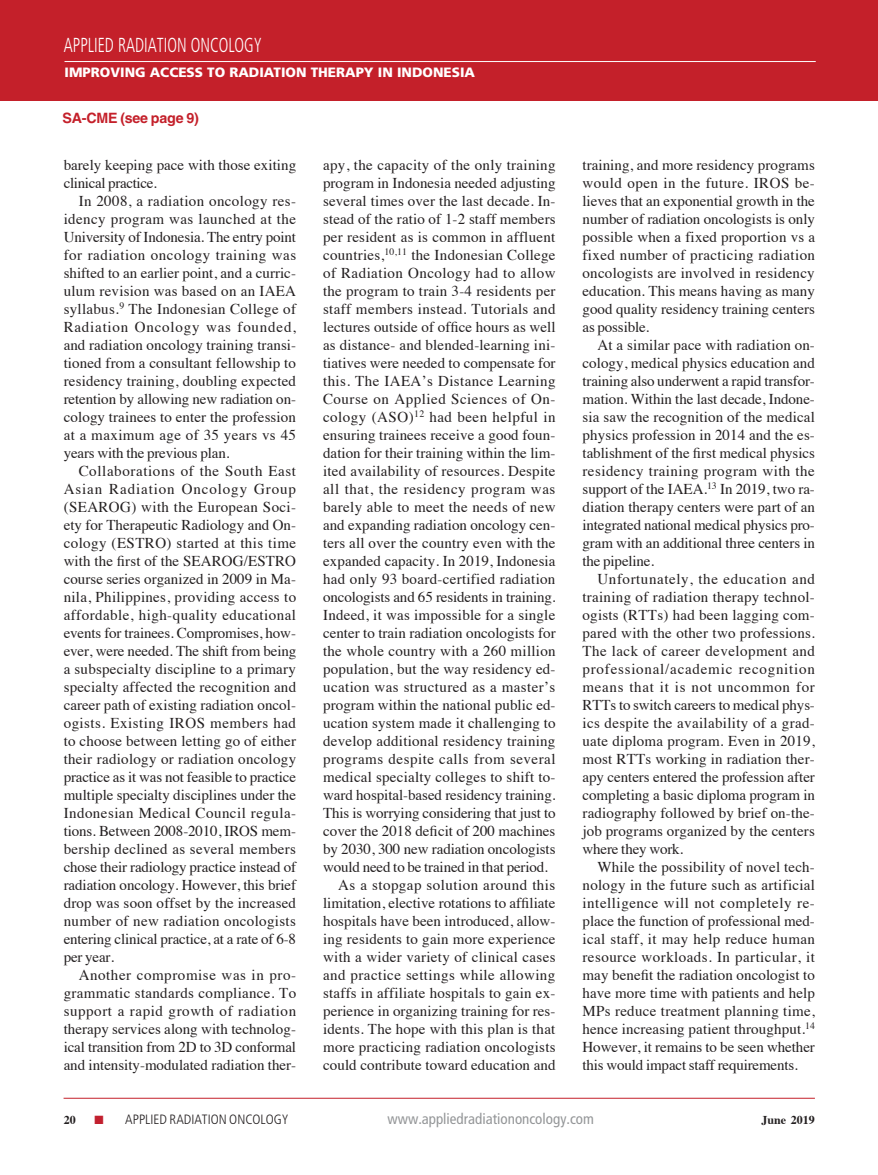
<style>
.page{position:relative;width:878px;height:1175px;background:#fff}
.page>*{position:absolute;margin:0;border:0;box-sizing:border-box;transform-origin:0 0}
.t1{font:300 condensed 20.25px "Frutiger";color:#fff;scale:.8 1}
.Article_body_copy{font:15px/18px "Times";letter-spacing:-.005em;color:#231f20;text-align:justify}
.t2{font:condensed 15px "Frutiger";color:#949698}
.t3{font:700 14.25px "Helvetica";letter-spacing:-.015em;color:#c4202a}
.t4{font:900 13.5px "Frutiger";color:#fff}
.t5{font:300 condensed 13.5px "Frutiger";color:#231f20}
.t6{font:700 12px "Times";color:#231f20}
.s1{color:#c2202f}
</style>
<div class="page">
<div style="left:0;top:0;width:877px;height:101px;background:#c4202a"></div>
<hr style="left:877px;top:0;width:1px;height:101px;background:#c4202a">
<hr style="left:64px;top:1097px;width:750px;height:1px;background:#c4202a">
<hr style="left:64px;top:61px;width:751px;height:1px;background:#fff">
<h1 class="t1" style="left:64px;top:34px;width:249px">APPLIED RADIATION ONCOLOGY</h1>
<p class="t4" style="left:65px;top:64px;width:412px">IMPROVING ACCESS TO RADIATION THERAPY IN INDONESIA</p>
<p class="t3" style="left:62px;top:109px;width:138px">SA-CME (see page 9)</p>
<p class="Article_body_copy" style="left:64px;top:154px;width:234px">barely keeping pace with those exiting clinical practice.</p>
<p class="Article_body_copy" style="left:64px;top:190px;width:234px;text-indent:15px">In 2008, a radiation oncology res&shy;idency program was launched at the University of Indonesia. The entry point for radiation oncology training was shifted to an earlier point, and a curric&shy;ulum revision was based on an IAEA syllabus.<sup>9</sup> The Indonesian College of Radiation Oncology was founded, and radiation oncology training transi&shy;tioned from a consultant fellowship to residency training, doubling expected retention by allowing new radiation on&shy;cology trainees to enter the profession at a maximum age of 35 years vs 45 years with the previous plan.</p>
<p class="Article_body_copy" style="left:64px;top:460px;width:234px;text-indent:15px">Collaborations of the South East Asian Radiation Oncology Group (SEAROG) with the European Soci&shy;ety for Therapeutic Radiology and On&shy;cology (ESTRO) started at this time with the first of the SEAROG/ESTRO course series organized in 2009 in Ma&shy;nila, Philippines, providing access to affordable, high-quality educational events for trainees. Compromises, how&shy;ever, were needed. The shift from being a subspecialty discipline to a primary specialty affected the recognition and career path of existing radiation oncol&shy;ogists. Existing IROS members had to choose between letting go of either their radiology or radiation oncology practice as it was not feasible to practice multiple specialty disciplines under the Indonesian Medical Council regula&shy;tions. Between 2008-2010, IROS mem&shy;bership declined as several members chose their radiology practice instead of radiation oncology. However, this brief drop was soon offset by the increased number of new radiation oncologists entering clinical practice, at a rate of 6-8 per year.</p>
<p class="Article_body_copy" style="left:64px;top:964px;width:234px;text-indent:15px">Another compromise was in pro&shy;grammatic standards compliance. To support a rapid growth of radiation therapy services along with technolog&shy;ical transition from 2D to 3D conformal and intensity-modulated radiation ther-</p>
<p class="Article_body_copy" style="left:323px;top:154px;width:234px">apy, the capacity of the only training program in Indonesia needed adjusting several times over the last decade. In&shy;stead of the ratio of 1-2 staff members per resident as is common in affluent countries,<sup>10,11</sup> the Indonesian College of Radiation Oncology had to allow the program to train 3-4 residents per staff members instead. Tutorials and lectures outside of office hours as well as distance- and blended-learning ini&shy;tiatives were needed to compensate for this. The IAEA’s Distance Learning Course on Applied Sciences of On&shy;cology (ASO)<sup>12</sup> had been helpful in ensuring trainees receive a good foun&shy;dation for their training within the lim&shy;ited availability of resources. Despite all that, the residency program was barely able to meet the needs of new and expanding radiation oncology cen&shy;ters all over the country even with the expanded capacity. In 2019, Indonesia had only 93 board-certified radiation oncologists and 65 residents in training.<br>Indeed, it was impossible for a single center to train radiation oncologists for the whole country with a 260 million population, but the way residency ed&shy;ucation was structured as a master’s program within the national public ed&shy;ucation system made it challenging to develop additional residency training programs despite calls from several medical specialty colleges to shift to&shy;ward hospital-based residency training.<br>This is worrying considering that just to cover the 2018 deficit of 200 machines by 2030, 300 new radiation oncologists would need to be trained in that period.</p>
<p class="Article_body_copy" style="left:323px;top:874px;width:234px;text-indent:15px">As a stopgap solution around this limitation, elective rotations to affiliate hospitals have been introduced, allow&shy;ing residents to gain more experience with a wider variety of clinical cases and practice settings while allowing staffs in affiliate hospitals to gain ex&shy;perience in organizing training for res&shy;idents. The hope with this plan is that more practicing radiation oncologists could contribute toward education and</p>
<p class="Article_body_copy" style="left:582px;top:154px;width:234px">training, and more residency programs would open in the future. IROS be&shy;lieves that an exponential growth in the number of radiation oncologists is only possible when a fixed proportion vs a fixed number of practicing radiation oncologists are involved in residency education. This means having as many good quality residency training centers as possible.</p>
<p class="Article_body_copy" style="left:582px;top:334px;width:234px;text-indent:15px">At a similar pace with radiation on&shy;cology, medical physics education and training also underwent a rapid transfor&shy;mation. Within the last decade, Indone&shy;sia saw the recognition of the medical physics profession in 2014 and the es&shy;tablishment of the first medical physics residency training program with the support of the IAEA.<sup>13</sup> In 2019, two ra&shy;diation therapy centers were part of an integrated national medical physics pro&shy;gram with an additional three centers in the pipeline.</p>
<p class="Article_body_copy" style="left:582px;top:568px;width:234px;text-indent:15px">Unfortunately, the education and training of radiation therapy technol&shy;ogists (RTTs) had been lagging com&shy;pared with the other two professions.<br>The lack of career development and professional/academic recognition means that it is not uncommon for RTTs to switch careers to medical phys&shy;ics despite the availability of a grad&shy;uate diploma program. Even in 2019, most RTTs working in radiation ther&shy;apy centers entered the profession after completing a basic diploma program in radiography followed by brief on-the&shy;job programs organized by the centers where they work.</p>
<p class="Article_body_copy" style="left:582px;top:856px;width:234px;text-indent:15px">While the possibility of novel tech&shy;nology in the future such as artificial intelligence will not completely re&shy;place the function of professional med&shy;ical staff, it may help reduce human resource workloads. In particular, it may benefit the radiation oncologist to have more time with patients and help MPs reduce treatment planning time, hence increasing patient throughput.<sup>14<br></sup>However, it remains to be seen whether this would impact staff requirements.</p>
<p class="t6" style="left:64px;top:1108px;width:13px">20</p>
<p class="t5" style="left:95px;top:1111px;width:195px"><span class="s1">■</span> APPLIED RADIATION ONCOLOGY</p>
<p class="t2" style="left:387px;top:1110px;width:208px">www.appliedradiationoncology.com</p>
<p class="t6" style="left:761px;top:1108px;width:55px">June 2019</p>
</div>
